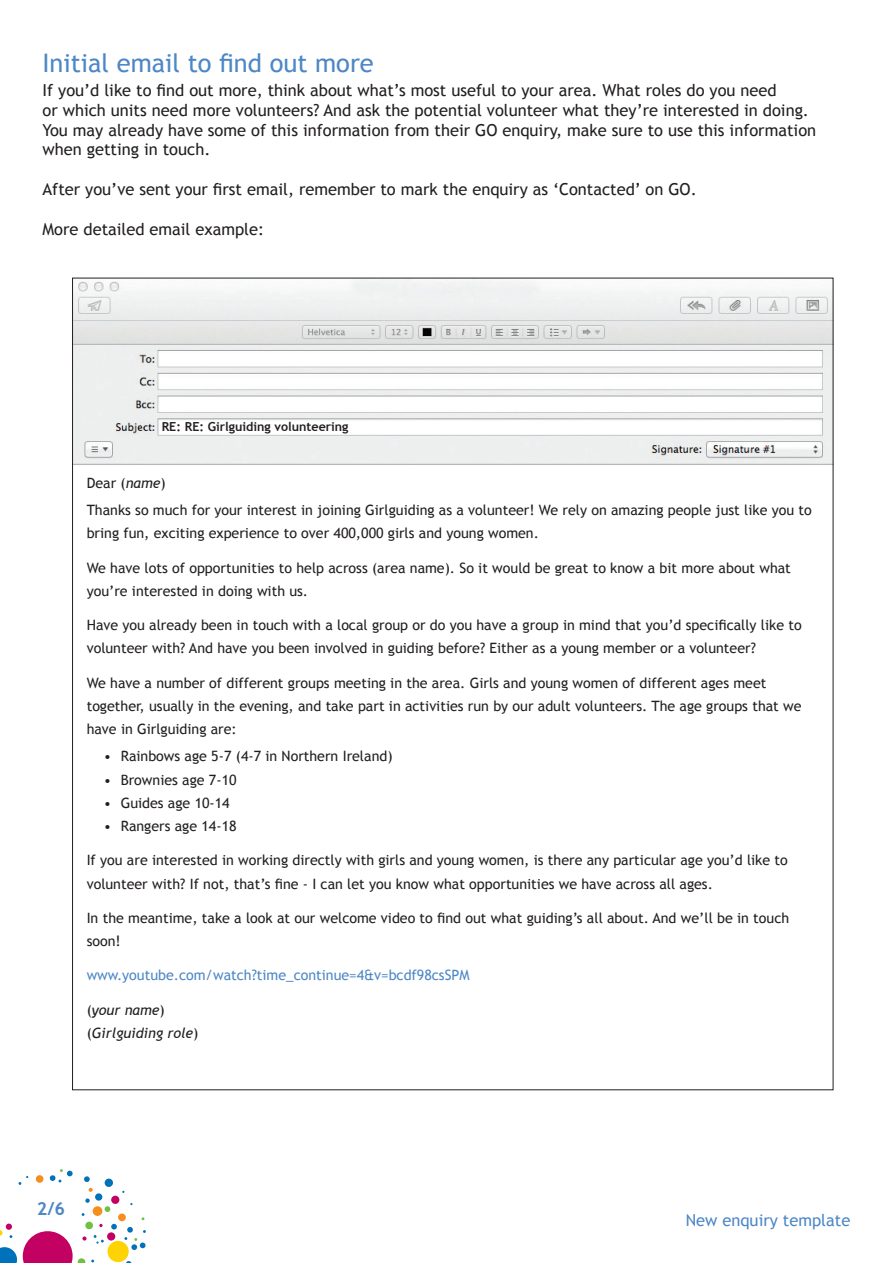
<style>
.page{position:relative;width:893px;height:1263px;background:#fff}
.page>*{position:absolute;margin:0;border:0;box-sizing:border-box;transform-origin:0 0}
.t1{font:25.5px "Trebuchet MS";color:#4d87c6}
.t2{font:700 18px "Trebuchet MS";color:#4d87c6}
.t3{font:16.5px/19.8px "Trebuchet MS";color:#231f20}
.t4{font:16.5px "Trebuchet MS";color:#4d87c6}
.t5{font:14.25px/23.1px "Trebuchet MS";color:#231f20}
.t6{font:14.25px "Trebuchet MS";color:#4d87c6}
.t7{font:italic 14.25px/23.1px "Trebuchet MS";color:#231f20}
.t8{font:700 12.45px "Trebuchet MS";color:#231f20}
.s1{font-style:italic}
.s2{font-style:normal}
</style>
<div class="page">
<div style="left:107px;top:1232px;width:8px;height:8px;background:#c30162;border-radius:50%"></div>
<div style="left:6px;top:1223px;width:6px;height:7px;background:#c30162;border-radius:50%"></div>
<div style="left:111px;top:1196px;width:8px;height:8px;background:#c30162;border-radius:50%"></div>
<div style="left:107px;top:1241px;width:22px;height:21px;background:#fed304;border-radius:50%"></div>
<svg style="left:89px;top:1188px;width:4px;height:4px"></svg>
<div style="left:93px;top:1206px;width:9px;height:10px;background:#f68e1e;border-radius:50%"></div>
<div style="left:118px;top:1213px;width:8px;height:8px;background:#f68e1e;border-radius:50%"></div>
<div style="left:36px;top:1175px;width:7px;height:8px;background:#f68e1e;border-radius:50%"></div>
<div style="left:85px;top:1222px;width:8px;height:7px;background:#71bf44;border-radius:50%"></div>
<svg style="left:105px;top:1206px;width:5px;height:6px"></svg>
<div style="left:95px;top:1193px;width:7px;height:8px;background:#0072bc;border-radius:50%"></div>
<svg style="left:84px;top:1176px;width:6px;height:6px"></svg>
<svg style="left:111px;top:1224px;width:6px;height:5px"></svg>
<svg style="left:85px;top:1198px;width:5px;height:5px"></svg>
<svg style="left:50px;top:1169px;width:23px;height:13px"></svg>
<svg style="left:124px;top:1227px;width:22px;height:23px"></svg>
<svg style="left:19px;top:1176px;width:9px;height:9px"></svg>
<svg style="left:23px;top:1224px;width:81px;height:39px"></svg>
<div style="left:105px;top:1179px;width:8px;height:8px;background:#0072bc;border-radius:50%"></div>
<svg style="left:0;top:1230px;width:3px;height:6px"></svg>
<img style="left:74px;top:280px;width:757px;height:185px">
<svg style="left:0;top:1247px;width:17px;height:16px"></svg>
<h1 class="t1" style="left:43px;top:48px;width:333px">Initial email to find out more</h1>
<p class="t3" style="left:43px;top:81px;width:775px">If you’d like to find out more, think about what’s most useful to your area. What roles do you need<br>or which units need more volunteers? And ask the potential volunteer what they’re interested in doing.<br>You may already have some of this information from their GO enquiry, make sure to use this information when getting in touch.</p>
<p class="t3" style="left:43px;top:180px;width:656px">After you’ve sent your first email, remember to mark the enquiry as ‘Contacted’ on GO.</p>
<p class="t3" style="left:43px;top:219px;width:223px">More detailed email example:</p>
<p class="t8" style="left:162px;top:419px;width:188px">RE: RE: Girlguiding volunteering</p>
<p class="t5" style="left:87px;top:469px;width:727px;line-height:27.5px">Dear (<span class="s1">name</span>)<br>Thanks so much for your interest in joining Girlguiding as a volunteer! We rely on amazing people just like you to</p>
<p class="t5" style="left:87px;top:522px;width:454px">bring fun, exciting experience to over 400,000 girls and young women.</p>
<p class="t5" style="left:87px;top:556px;width:706px">We have lots of opportunities to help across (area name). So it would be great to know a bit more about what you’re interested in doing with us.</p>
<p class="t5" style="left:87px;top:614px;width:717px">Have you already been in touch with a local group or do you have a group in mind that you’d specifically like to volunteer with? And have you been involved in guiding before? Either as a young member or a volunteer?</p>
<p class="t5" style="left:87px;top:671px;width:716px">We have a number of different groups meeting in the area. Girls and young women of different ages meet together, usually in the evening, and take part in activities run by our adult volunteers. The age groups that we have in Girlguiding are:</p>
<p class="t5" style="left:104px;top:745px;width:290px">• Rainbows age 5-7 (4-7 in Northern Ireland)</p>
<p class="t5" style="left:104px;top:768px;width:134px">• Brownies age 7-10</p>
<p class="t5" style="left:104px;top:791px;width:128px">• Guides age 10-14</p>
<p class="t5" style="left:104px;top:814px;width:134px">• Rangers age 14-18</p>
<p class="t5" style="left:87px;top:849px;width:703px">If you are interested in working directly with girls and young women, is there any particular age you’d like to volunteer with? If not, that’s fine - I can let you know what opportunities we have across all ages.</p>
<p class="t5" style="left:87px;top:906px;width:704px">In the meantime, take a look at our welcome video to find out what guiding’s all about. And we’ll be in touch soon!</p>
<p class="t6" style="left:87px;top:967px;width:384px">www.youtube.com/watch?time_continue=4&amp;v=bcdf98csSPM</p>
<p class="t7" style="left:87px;top:998px;width:113px"><span class="s2">(</span>your name<span class="s2">) (</span>Girlguiding role<span class="s2">)</span></p>
<p class="t2" style="left:37px;top:1197px;width:30px">2/6</p>
<p class="t4" style="left:686px;top:1210px;width:166px">New enquiry template</p>
</div>
